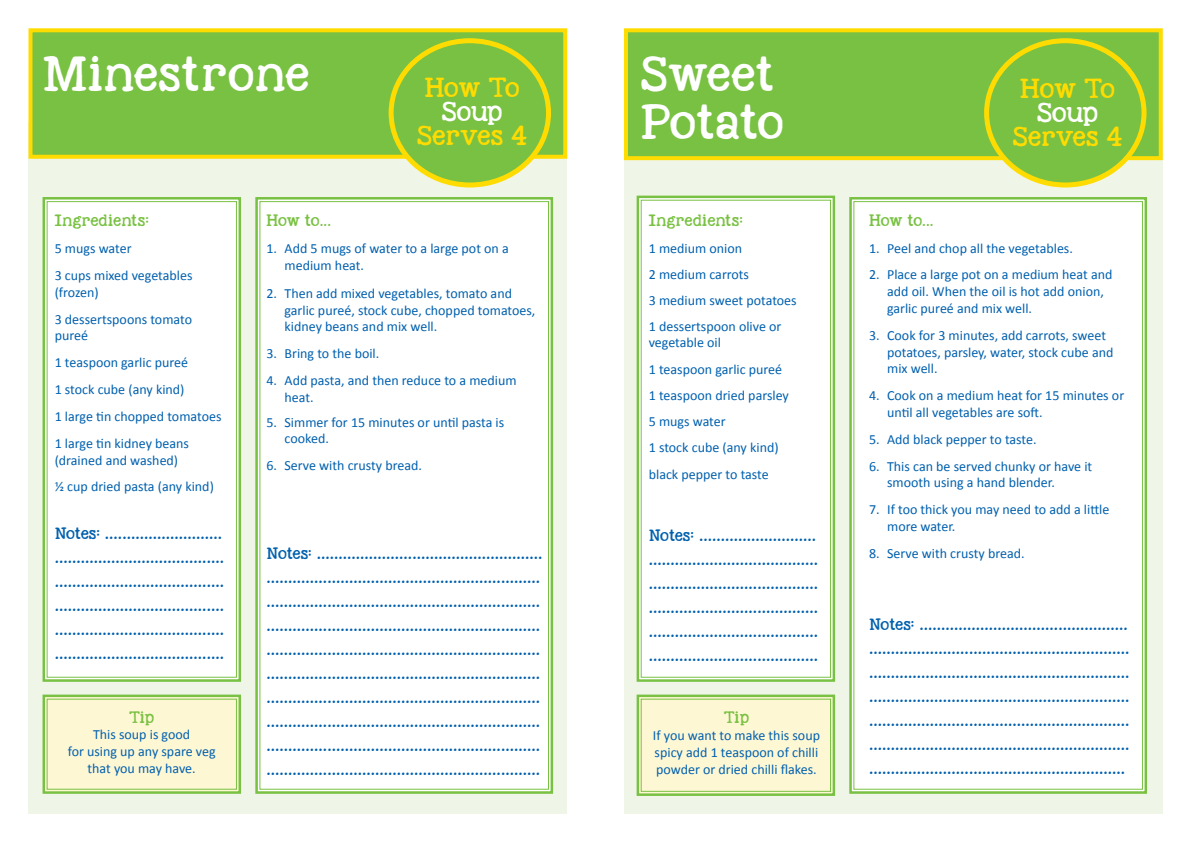
<style>
.page{position:relative;width:1191px;height:842px;background:#fff}
.page>*{position:absolute;margin:0;border:0;box-sizing:border-box;transform-origin:0 0}
.t1{font:36px "KG Nextto Me Solid";color:#fff}
.Main_Body_Text{font:20px "KG Nextto Me Solid";letter-spacing:-.015em;color:#ffdc01}
.Main_Body_Text-2{font:20px "KG Nextto Me Solid";letter-spacing:-.03em;color:#fff}
.list_of_ingredients{font:14px/24px "KG Nextto Me Solid";color:#0160ae}
.list_of_ingredients-2{font:14px/16.8px "Calibri";color:#0160ae}
.sub_headings_main_bo{font:14px "Calibri";color:#0160ae}
.Main_Body_Text-3{font:12px "KG Nextto Me Solid";color:#79c142}
.s1{font-size:12px}
</style>
<div class="page">
<div style="left:624px;top:122px;width:538px;height:691px;background:#eff6e8"></div>
<div style="left:624px;top:28px;width:538px;height:132px;background:#79c142;border:4px solid #ffdc01"></div>
<div style="left:28px;top:122px;width:539px;height:691px;background:#eff6e8"></div>
<div style="left:28px;top:28px;width:539px;height:131px;background:#79c142;border:4px solid #ffdc01"></div>
<div style="left:42px;top:197px;width:199px;height:485px;background:#fff"></div>
<div style="left:47px;top:201px;width:190px;height:477px;border:1px solid #79c142"></div>
<div style="left:255px;top:197px;width:299px;height:597px;background:#fff"></div>
<div style="left:259px;top:201px;width:290px;height:589px;border:1px solid #79c142"></div>
<svg style="left:42px;top:694px;width:199px;height:100px;background:#f2f2c8"></svg>
<div style="left:47px;top:699px;width:190px;height:91px;border:1px solid #79c142"></div>
<div style="left:636px;top:195px;width:200px;height:487px;background:#fff"></div>
<div style="left:641px;top:200px;width:190px;height:478px;border:1px solid #79c142"></div>
<div style="left:849px;top:197px;width:298px;height:597px;background:#fff"></div>
<div style="left:853px;top:201px;width:289px;height:589px;border:1px solid #79c142"></div>
<svg style="left:636px;top:694px;width:200px;height:102px;background:#f3f2c9"></svg>
<div style="left:641px;top:699px;width:190px;height:93px;border:1px solid #79c142"></div>
<div style="left:391px;top:41px;width:157px;height:144px;background:#79c142;border-radius:50%"></div>
<div style="left:388px;top:38px;width:163px;height:149px;border:5px solid #ffdc01;border-radius:50%"></div>
<div style="left:986px;top:41px;width:158px;height:144px;background:#79c142;border-radius:50%"></div>
<div style="left:984px;top:38px;width:162px;height:149px;border:5px solid #ffdc01;border-radius:50%"></div>
<p class="t1" style="left:42px;top:47px;width:269px">Minestrone</p>
<p class="t1" style="left:640px;top:47px;width:137px">Sweet</p>
<p class="t1" style="left:640px;top:95px;width:145px">Potato</p>
<p class="Main_Body_Text" style="left:425px;top:73px;width:96px">How To</p>
<p class="Main_Body_Text-2" style="left:442px;top:97px;width:62px">Soup</p>
<p class="Main_Body_Text" style="left:417px;top:121px;width:111px">Serves 4</p>
<p class="Main_Body_Text-3" style="left:55px;top:212px;width:96px">Ingredients:</p>
<p class="list_of_ingredients-2" style="left:55px;top:240px;width:78px">5 mugs water</p>
<p class="list_of_ingredients-2" style="left:55px;top:267px;width:139px">3 cups mixed vegetables (frozen)</p>
<p class="list_of_ingredients-2" style="left:55px;top:311px;width:139px">3 dessertspoons tomato pureé</p>
<p class="list_of_ingredients-2" style="left:55px;top:354px;width:135px">1 teaspoon garlic pureé</p>
<p class="list_of_ingredients-2" style="left:55px;top:381px;width:131px">1 stock cube (any kind)</p>
<p class="list_of_ingredients-2" style="left:55px;top:408px;width:168px">1 large tin chopped tomatoes</p>
<p class="list_of_ingredients-2" style="left:55px;top:435px;width:136px">1 large tin kidney beans (drained and washed)</p>
<p class="list_of_ingredients-2" style="left:55px;top:478px;width:161px">½ cup dried pasta (any kind)</p>
<p class="list_of_ingredients" style="left:55px;top:520px;width:171px"><span class="s1">Notes:</span> ........................... .......................................</p>
<p class="list_of_ingredients" style="left:55px;top:568px;width:171px">.......................................</p>
<p class="list_of_ingredients" style="left:55px;top:592px;width:171px">.......................................</p>
<p class="list_of_ingredients" style="left:55px;top:616px;width:171px">.......................................</p>
<p class="list_of_ingredients" style="left:55px;top:640px;width:171px">.......................................</p>
<p class="Main_Body_Text-3" style="left:129px;top:708px;width:27px">Tip</p>
<p class="sub_headings_main_bo" style="left:93px;top:726px;width:99px">This soup is good</p>
<p class="sub_headings_main_bo" style="left:68px;top:743px;width:149px">for using up any spare veg</p>
<p class="sub_headings_main_bo" style="left:88px;top:759px;width:110px">that you may have.</p>
<p class="Main_Body_Text-3" style="left:266px;top:212px;width:66px">How to...</p>
<p class="list_of_ingredients-2" style="left:284px;top:240px;width:226px;text-indent:-18px">1. Add 5 mugs of water to a large pot on a medium heat.</p>
<p class="list_of_ingredients-2" style="left:284px;top:285px;width:252px;text-indent:-18px">2. Then add mixed vegetables, tomato and garlic pureé, stock cube, chopped tomatoes, kidney beans and mix well.</p>
<p class="list_of_ingredients-2" style="left:266px;top:345px;width:114px">3. Bring to the boil.</p>
<p class="list_of_ingredients-2" style="left:284px;top:372px;width:233px;text-indent:-18px">4. Add pasta, and then reduce to a medium heat.</p>
<p class="list_of_ingredients-2" style="left:284px;top:414px;width:221px;text-indent:-18px">5. Simmer for 15 minutes or until pasta is cooked.</p>
<p class="list_of_ingredients-2" style="left:266px;top:457px;width:157px">6. Serve with crusty bread.</p>
<p class="list_of_ingredients" style="left:266px;top:540px;width:278px"><span class="s1">Notes:</span> .................................................... ............................................................... ............................................................... ............................................................... ...............................................................</p>
<p class="list_of_ingredients" style="left:266px;top:660px;width:275px;text-align:justify">............................................................... ............................................................... ............................................................... ...............................................................</p>
<p class="list_of_ingredients" style="left:266px;top:756px;width:275px">...............................................................</p>
<p class="Main_Body_Text-3" style="left:649px;top:212px;width:96px">Ingredients:</p>
<p class="list_of_ingredients-2" style="left:649px;top:240px;width:95px">1 medium onion</p>
<p class="list_of_ingredients-2" style="left:649px;top:266px;width:102px">2 medium carrots</p>
<p class="list_of_ingredients-2" style="left:649px;top:292px;width:149px">3 medium sweet potatoes</p>
<p class="list_of_ingredients-2" style="left:649px;top:319px;width:134px;line-height:16px">1 dessertspoon olive or vegetable oil</p>
<p class="list_of_ingredients-2" style="left:649px;top:361px;width:135px">1 teaspoon garlic pureé</p>
<p class="list_of_ingredients-2" style="left:649px;top:387px;width:142px">1 teaspoon dried parsley</p>
<p class="list_of_ingredients-2" style="left:649px;top:413px;width:78px">5 mugs water</p>
<p class="list_of_ingredients-2" style="left:649px;top:439px;width:131px">1 stock cube (any kind)</p>
<p class="list_of_ingredients-2" style="left:649px;top:466px;width:121px">black pepper to taste</p>
<p class="list_of_ingredients" style="left:649px;top:522px;width:171px"><span class="s1">Notes:</span> ........................... .......................................</p>
<p class="list_of_ingredients" style="left:649px;top:570px;width:171px">.......................................</p>
<p class="list_of_ingredients" style="left:649px;top:594px;width:171px">.......................................</p>
<p class="list_of_ingredients" style="left:649px;top:618px;width:171px">.......................................</p>
<p class="list_of_ingredients" style="left:649px;top:642px;width:171px">.......................................</p>
<p class="Main_Body_Text-3" style="left:724px;top:709px;width:27px">Tip</p>
<p class="list_of_ingredients-2" style="left:653px;top:727px;width:169px">If you want to make this soup spicy add 1 teaspoon of chilli powder or dried chilli flakes.</p>
<p class="Main_Body_Text" style="left:1020px;top:74px;width:96px">How To</p>
<p class="Main_Body_Text-2" style="left:1037px;top:98px;width:62px">Soup</p>
<p class="Main_Body_Text" style="left:1012px;top:122px;width:111px">Serves 4</p>
<p class="Main_Body_Text-3" style="left:869px;top:211px;width:66px">How to...</p>
<p class="list_of_ingredients-2" style="left:869px;top:239px;width:205px">1. Peel and chop all the vegetables.</p>
<p class="list_of_ingredients-2" style="left:887px;top:266px;width:227px;text-indent:-18px">2. Place a large pot on a medium heat and add oil. When the oil is hot add onion, garlic pureé and mix well.</p>
<p class="list_of_ingredients-2" style="left:887px;top:327px;width:228px;text-indent:-18px">3. Cook for 3 minutes, add carrots, sweet potatoes, parsley, water, stock cube and mix well.</p>
<p class="list_of_ingredients-2" style="left:887px;top:387px;width:238px;text-indent:-18px">4. Cook on a medium heat for 15 minutes or until all vegetables are soft.</p>
<p class="list_of_ingredients-2" style="left:869px;top:431px;width:169px">5. Add black pepper to taste.</p>
<p class="list_of_ingredients-2" style="left:887px;top:457px;width:207px;text-indent:-18px">6. This can be served chunky or have it smooth using a hand blender.</p>
<p class="list_of_ingredients-2" style="left:887px;top:501px;width:224px;text-indent:-18px">7. If too thick you may need to add a little more water.</p>
<p class="list_of_ingredients-2" style="left:869px;top:545px;width:157px">8. Serve with crusty bread.</p>
<p class="list_of_ingredients" style="left:869px;top:611px;width:262px"><span class="s1">Notes:</span> ................................................ ............................................................ ............................................................</p>
<p class="list_of_ingredients" style="left:869px;top:683px;width:262px;text-align:justify">............................................................ ............................................................ ............................................................ ...........................................................</p>
</div>
